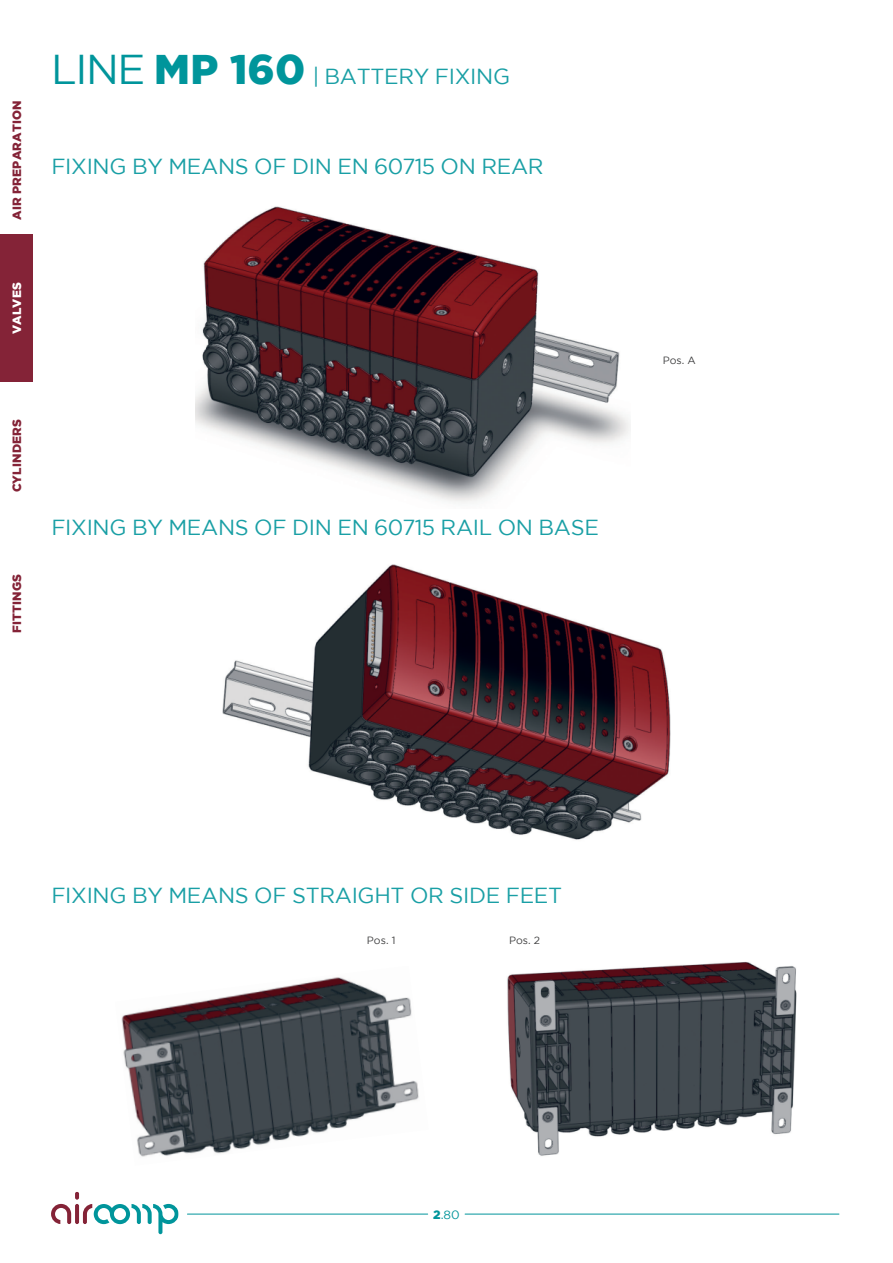
<style>
.page{position:relative;width:893px;height:1263px;background:#fff}
.page>*{position:absolute;margin:0;border:0;box-sizing:border-box;transform-origin:0 0}
.t1{font:21.75px "Gotham";letter-spacing:-.015em;color:#199fa5}
.t2{font:900 12px "Gotham";letter-spacing:.015em;color:#842337}
.t3{font:900 12px "Gotham";letter-spacing:.015em;color:#fff}
.t4{font:12px "Gotham";color:#00959b}
.t5{font:10.5px "Gotham";color:#404041}
.s1{font-size:41.55px;color:#00959b}
.s2{font-weight:900;font-size:41.4px;color:#00959b}
.s3{font-weight:900}
</style>
<div class="page">
<div style="left:0;top:234px;width:32px;height:148px;background:#842337"></div>
<hr style="left:187px;top:1214px;width:241px;height:1px;background:#00959b">
<hr style="left:465px;top:1214px;width:374px;height:1px;background:#00959b">
<svg style="left:51px;top:1192px;width:128px;height:43px"></svg>
<img style="left:195px;top:206px;width:435px;height:297px">
<img style="left:222px;top:564px;width:449px;height:276px">
<img style="left:507px;top:962px;width:290px;height:194px">
<img style="left:121px;top:977px;width:298px;height:180px">
<p class="t2" style="left:10px;top:220px;width:121px;rotate:-90deg">AIR PREPARATION</p>
<p class="t3" style="left:10px;top:334px;width:53px;rotate:-90deg">VALVES</p>
<p class="t1" style="left:51px;top:65px;width:460px"><span class="s1">L IN E</span> <span class="s2">MP 160</span> | BATTERY FIXING</p>
<p class="t1" style="left:51px;top:154px;width:494px">FIXING BY MEANS OF DIN EN 60715 ON REAR</p>
<p class="t2" style="left:10px;top:492px;width:75px;rotate:-90deg">CYLINDERS</p>
<p class="t2" style="left:10px;top:633px;width:61px;rotate:-90deg">FITTINGS</p>
<p class="t1" style="left:51px;top:515px;width:549px">FIXING BY MEANS OF DIN EN 60715 RAIL ON BASE</p>
<p class="t5" style="left:663px;top:355px;width:35px">Pos. A</p>
<p class="t1" style="left:51px;top:883px;width:512px">FIXING BY MEANS OF STRAIGHT OR SIDE FEET</p>
<p class="t5" style="left:367px;top:935px;width:30px">Pos. 1</p>
<p class="t5" style="left:509px;top:935px;width:33px">Pos. 2</p>
<p class="t4" style="left:433px;top:1208px;width:28px"><span class="s3">2</span>.80</p>
</div>
